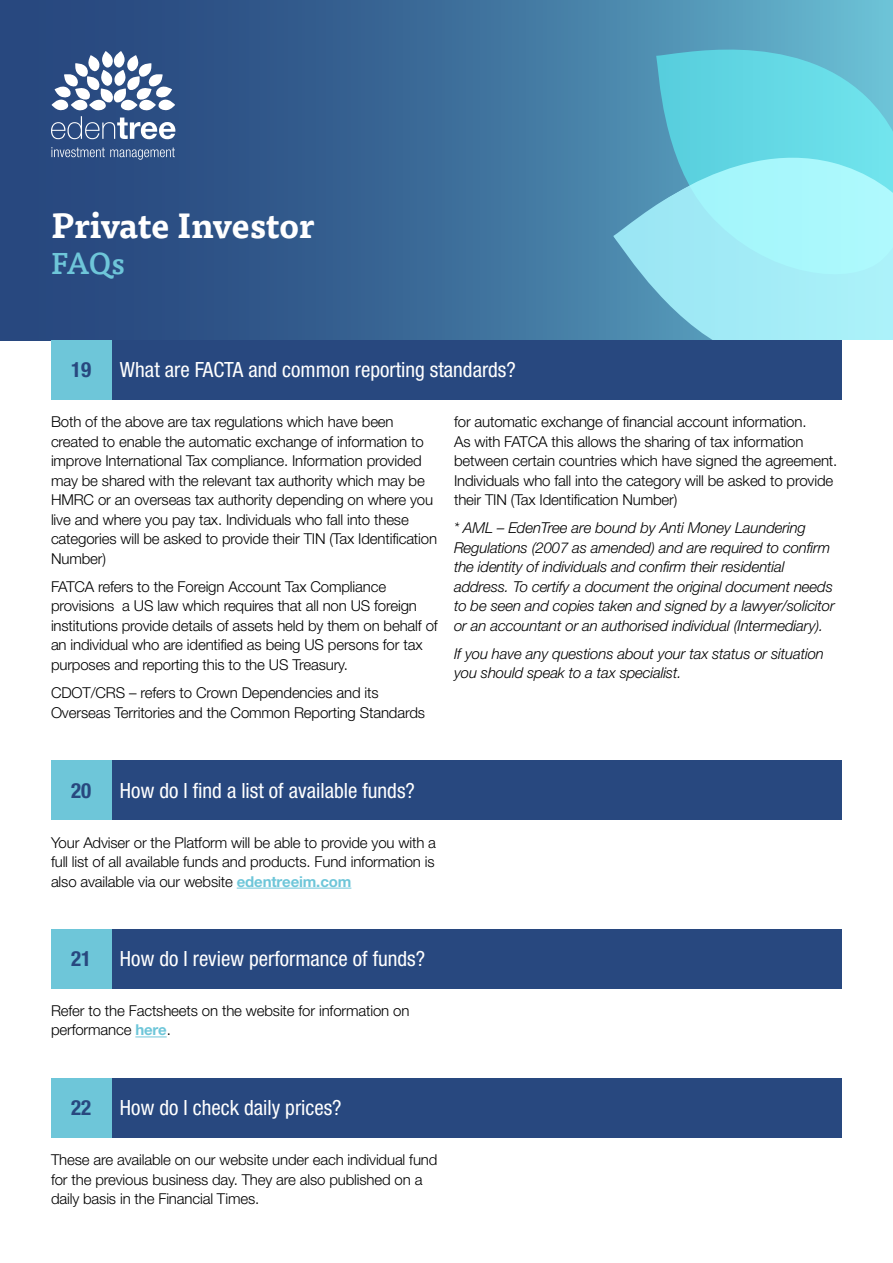
<style>
.page{position:relative;width:893px;height:1263px;background:#fff}
.page>*{position:absolute;margin:0;border:0;box-sizing:border-box;transform-origin:0 0}
.t1{font:700 34.5px "Tisa Pro";color:#fff}
.t2{font:500 30px "Tisa Pro";color:#6ec6d9}
.t3{font:condensed 21px "Helvetica Neue LT Pro";color:#fff}
.t4{font:700 condensed 21px "Helvetica Neue LT Pro";color:#28487f}
.t5{font:300 15px/19.5px "Helvetica Neue LT Pro";letter-spacing:-.01em;color:#000}
.t6{font:italic 300 15px/19.5px "Helvetica Neue LT Pro";letter-spacing:-.01em;color:#000}
.s1{font-weight:700;color:#6ec6d9}
</style>
<div class="page">
<svg style="left:0;top:0;width:893px;height:340px"></svg>
<svg style="left:656px;top:50px;width:237px;height:86px;fill:#63d5e2"></svg>
<svg style="left:613px;top:136px;width:280px;height:204px"></svg>
<hr style="left:237px;top:888px;width:114px;height:1px;background:#6ec6d9">
<hr style="left:135px;top:1036px;width:32px;height:1px;background:#6ec6d9">
<div style="left:111px;top:340px;width:731px;height:60px;background:#28487f"></div>
<div style="left:111px;top:760px;width:731px;height:60px;background:#28487f"></div>
<div style="left:111px;top:1078px;width:731px;height:59px;background:#28487f"></div>
<div style="left:111px;top:929px;width:731px;height:59px;background:#28487f"></div>
<div style="left:51px;top:340px;width:60px;height:60px;background:#6ec6d9"></div>
<div style="left:51px;top:760px;width:60px;height:60px;background:#6ec6d9"></div>
<div style="left:51px;top:1078px;width:60px;height:59px;background:#6ec6d9"></div>
<div style="left:51px;top:929px;width:60px;height:59px;background:#6ec6d9"></div>
<svg style="left:51px;top:51px;width:124px;height:88px"></svg>
<svg style="left:52px;top:147px;width:123px;height:13px"></svg>
<h1 class="t1" style="left:51px;top:197px;width:265px">Private Investor</h1>
<h2 class="t2" style="left:51px;top:240px;width:75px">FAQs</h2>
<h3 class="t4" style="left:71px;top:357px;width:22px">19</h3>
<h3 class="t3" style="left:120px;top:358px;width:397px">What are FACTA and common reporting standards?</h3>
<p class="t5" style="left:51px;top:412px;width:388px">Both of the above are tax regulations which have been created to enable the automatic exchange of information to improve International Tax compliance. Information provided may be shared with the relevant tax authority which may be HMRC or an overseas tax authority depending on where you live and where you pay tax. Individuals who fall into these categories will be asked to provide their TIN (Tax Identification Number)</p>
<p class="t5" style="left:51px;top:577px;width:388px">FATCA refers to the Foreign Account Tax Compliance provisions a US law which requires that all non US foreign institutions provide details of assets held by them on behalf of an individual who are identified as being US persons for tax purposes and reporting this to the US Treasury.</p>
<p class="t5" style="left:51px;top:683px;width:375px">CDOT/CRS – refers to Crown Dependencies and its<br>Overseas Territories and the Common Reporting Standards</p>
<p class="t5" style="left:454px;top:412px;width:385px">for automatic exchange of financial account information.<br>As with FATCA this allows the sharing of tax information between certain countries which have signed the agreement.<br>Individuals who fall into the category will be asked to provide their TIN (Tax Identification Number)</p>
<p class="t6" style="left:454px;top:518px;width:382px">* AML – EdenTree are bound by Anti Money Laundering Regulations (2007 as amended) and are required to confirm the identity of individuals and confirm their residential address. To certify a document the original document needs to be seen and copies taken and signed by a lawyer/solicitor or an accountant or an authorised individual (Intermediary).</p>
<p class="t6" style="left:454px;top:644px;width:371px">If you have any questions about your tax status or situation you should speak to a tax specialist.</p>
<h3 class="t4" style="left:71px;top:777px;width:22px">20</h3>
<h3 class="t3" style="left:120px;top:778px;width:296px">How do I find a list of available funds?</h3>
<p class="t5" style="left:51px;top:832px;width:386px;text-align:justify">Your Adviser or the Platform will be able to provide you with a full list of all available funds and products. Fund information is also available via our website <span class="s1">edentreeim.com</span></p>
<h3 class="t4" style="left:71px;top:946px;width:22px">21</h3>
<h3 class="t3" style="left:120px;top:947px;width:307px">How do I review performance of funds?</h3>
<p class="t5" style="left:51px;top:1000px;width:360px">Refer to the Factsheets on the website for information on performance <span class="s1">here</span>.</p>
<h3 class="t4" style="left:71px;top:1095px;width:22px">22</h3>
<h3 class="t3" style="left:120px;top:1095px;width:223px">How do I check daily prices?</h3>
<p class="t5" style="left:51px;top:1150px;width:388px">These are available on our website under each individual fund for the previous business day. They are also published on a daily basis in the Financial Times.</p>
</div>
